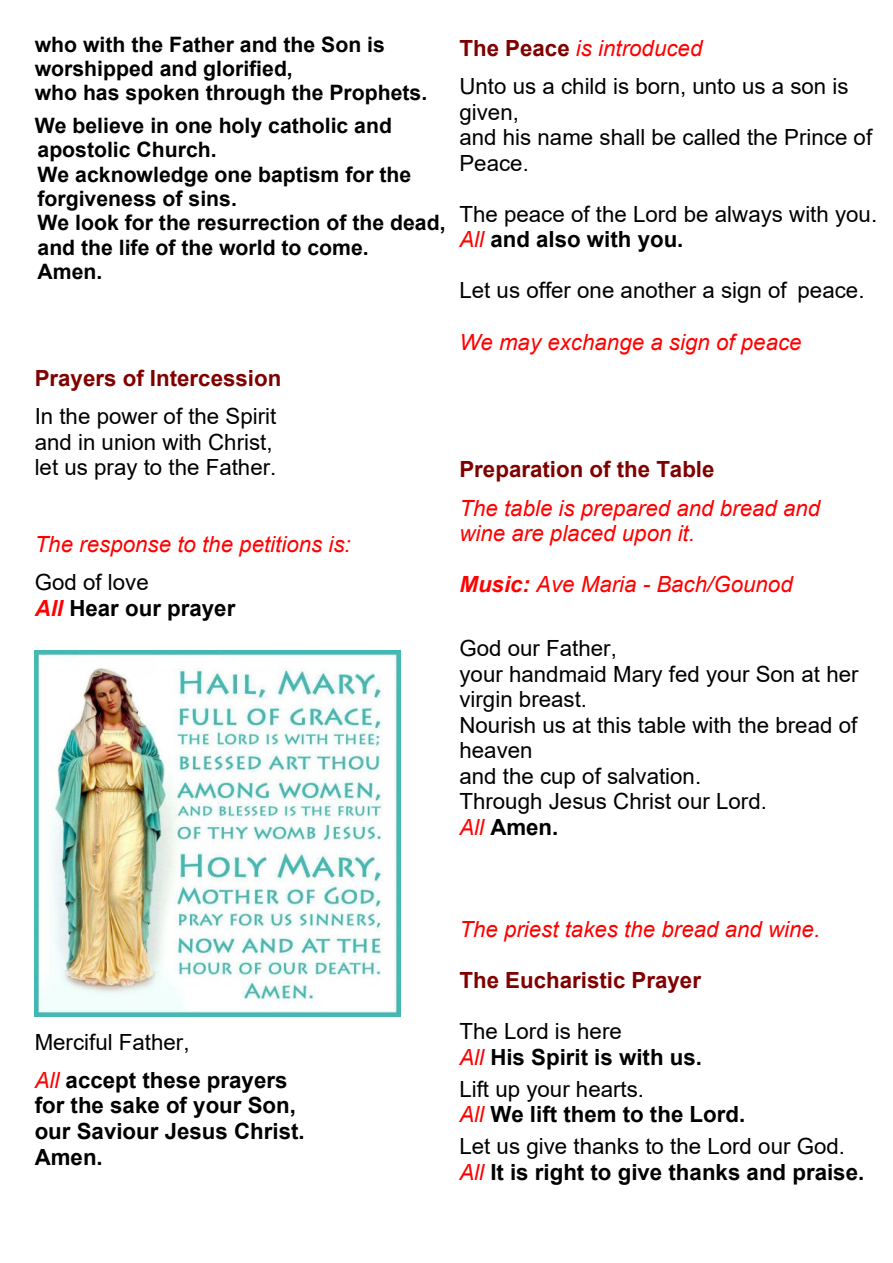
<style>
.page{position:relative;width:893px;height:1263px;background:#fff}
.page>*{position:absolute;margin:0;border:0;box-sizing:border-box;transform-origin:0 0}
.t1{font:22.35px/25.5px "Arial";color:#000}
.t2{font:700 22.35px/25.5px "Arial";color:#000}
.t3{font:italic 22.35px/25.5px "Arial";color:#f00}
.t4{font:700 22.35px "Arial";color:#800000}
.t5{font:700 21.15px/24.3px "Arial";color:#000}
.s1{font-weight:400}
.s2{font-style:italic;color:#f00}
.s3{font-weight:700;color:#800000}
.s4{font-weight:700}
.s5{font-weight:400;font-style:italic;color:#f00}
</style>
<div class="page">
<img style="left:35px;top:650px;width:365px;height:366px">
<p class="t5" style="left:35px;top:34px;width:394px">who with the Father and the Son is worshipped and glorified,<br>who has spoken through the Prophets.</p>
<p class="t5" style="left:35px;top:115px;width:412px">We believe in one holy catholic and apostolic Church.<br>We acknowledge one baptism for the forgiveness of sins.<br>We look for the resurrection of the dead, and the life of the world to come.<br>Amen.</p>
<p class="t4" style="left:35px;top:370px;width:248px">Prayers of Intercession</p>
<p class="t1" style="left:35px;top:406px;width:243px">In the power of the Spirit and in union with Christ, let us pray to the Father.</p>
<p class="t3" style="left:35px;top:533px;width:318px">The response to the petitions is:</p>
<p class="t2" style="left:35px;top:572px;width:202px"><span class="s1">God of love<br></span><span class="s2">All</span> Hear our prayer</p>
<p class="t1" style="left:459px;top:31px;width:391px;line-height:38.2px"><span class="s3">The Peace</span> <span class="s2">is introduced<br></span>Unto us a child is born, unto us a son is</p>
<p class="t1" style="left:459px;top:101px;width:414px">given,<br>and his name shall be called the Prince of<br>Peace.</p>
<p class="t1" style="left:459px;top:203px;width:419px">The peace of the Lord be always with you.<br><span class="s2">All</span> <span class="s4">and also with you.</span></p>
<p class="t1" style="left:459px;top:280px;width:407px">Let us offer one another a sign of peace.</p>
<p class="t3" style="left:459px;top:331px;width:344px">We may exchange a sign of peace</p>
<p class="t4" style="left:459px;top:461px;width:257px">Preparation of the Table</p>
<p class="t3" style="left:459px;top:497px;width:362px">The table is prepared and bread and wine are placed upon it.</p>
<p class="t3" style="left:459px;top:574px;width:335px"><span class="s4">Music:</span> Ave Maria - Bach/Gounod</p>
<p class="t1" style="left:459px;top:637px;width:401px">God our Father,<br>your handmaid Mary fed your Son at her virgin breast.<br>Nourish us at this table with the bread of heaven<br>and the cup of salvation.<br>Through Jesus Christ our Lord.<br><span class="s2">All</span> <span class="s4">Amen.</span></p>
<p class="t2" style="left:35px;top:1025px;width:254px;line-height:38.2px"><span class="s1">Merciful Father,<br></span><span class="s5">All</span> accept these prayers</p>
<p class="t2" style="left:35px;top:1095px;width:271px">for the sake of your Son, our Saviour Jesus Christ.<br>Amen.</p>
<p class="t3" style="left:459px;top:918px;width:362px">The priest takes the bread and wine.</p>
<p class="t4" style="left:459px;top:972px;width:243px">The Eucharistic Prayer</p>
<p class="t2" style="left:459px;top:1020px;width:244px"><span class="s1">The Lord is here<br></span><span class="s5">All</span> His Spirit is with us.</p>
<p class="t2" style="left:459px;top:1078px;width:287px"><span class="s1">Lift up your hearts.<br></span><span class="s5">All</span> We lift them to the Lord.</p>
<p class="t1" style="left:459px;top:1135px;width:406px">Let us give thanks to the Lord our God.<br><span class="s2">All</span> <span class="s4">It is right to give thanks and praise.</span></p>
</div>
